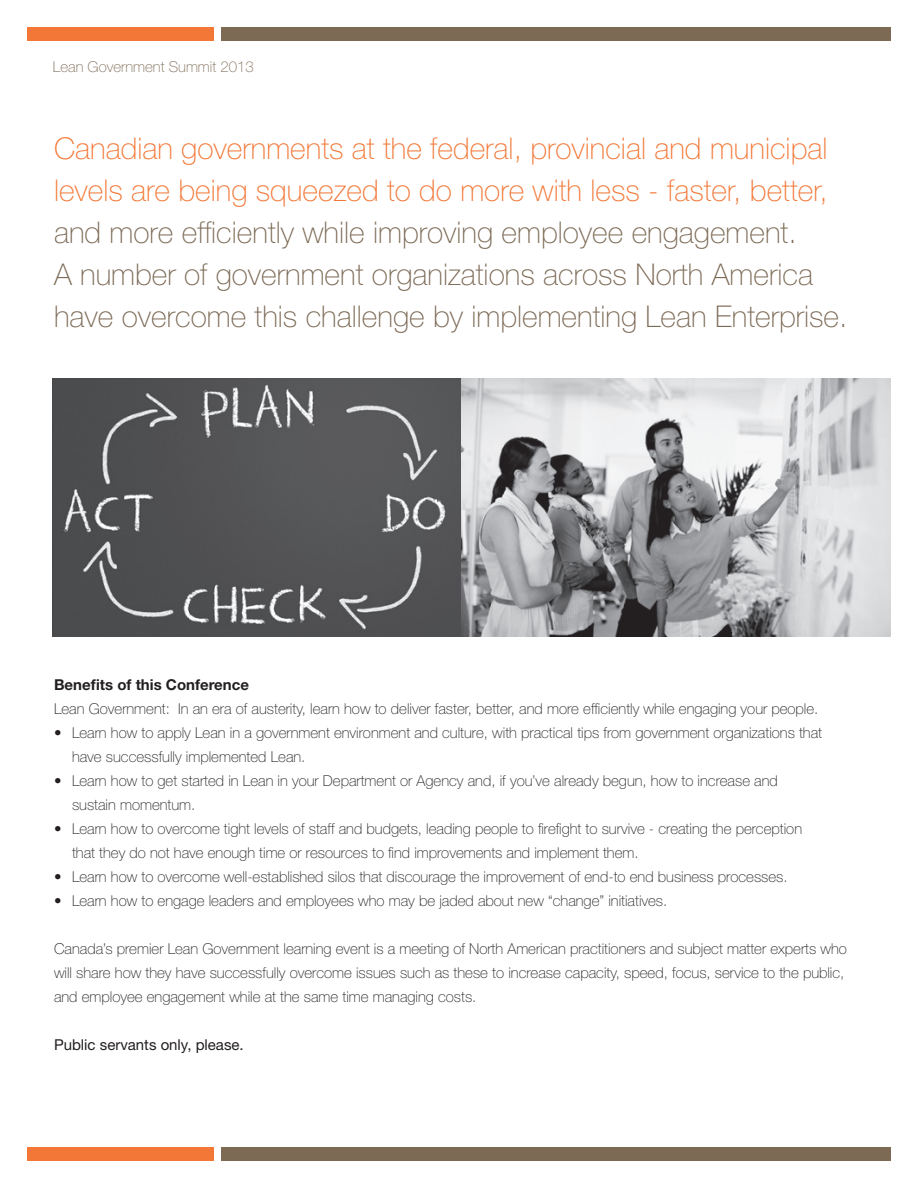
<style>
.page{position:relative;width:918px;height:1188px;background:#fff}
.page>*{position:absolute;margin:0;border:0;box-sizing:border-box;transform-origin:0 0}
.t1{font:100 30px/42px "Helvetica Neue LT Pro";color:#7c6a55}
.t2{font:100 30px/42px "Helvetica Neue LT Pro";color:#f37736}
.t3{font:100 15px/24px "Helvetica Neue LT Pro";color:#231f20}
.t4{font:15px "Helvetica Neue LT Pro";color:#231f20}
.t5{font:700 15px "Helvetica Neue LT Pro";color:#231f20}
.t6{font:100 15px "Helvetica Neue LT Pro";color:#7c6a55}
</style>
<div class="page">
<div style="left:27px;top:1148px;width:186px;height:13px;background:#f37736"></div>
<div style="left:27px;top:27px;width:186px;height:13px;background:#f37736"></div>
<div style="left:222px;top:1148px;width:669px;height:13px;background:#7c6a55"></div>
<div style="left:222px;top:27px;width:669px;height:13px;background:#7c6a55"></div>
<img style="left:461px;top:378px;width:430px;height:259px">
<svg style="left:53px;top:378px;width:408px;height:259px;background:#5a5a5c"></svg>
<p class="t6" style="left:53px;top:58px;width:202px">Lean Government Summit 2013</p>
<h1 class="t2" style="left:54px;top:127px;width:775px">Canadian governments at the federal, provincial and municipal levels are being squeezed to do more with less - faster, better,</h1>
<h1 class="t1" style="left:54px;top:211px;width:795px">and more efficiently while improving employee engagement.<br>A number of government organizations across North America have overcome this challenge by implementing Lean Enterprise.</h1>
<p class="t5" style="left:54px;top:675px;width:197px">Benefits of this Conference</p>
<p class="t3" style="left:54px;top:697px;width:766px">Lean Government: In an era of austerity, learn how to deliver faster, better, and more efficiently while engaging your people.</p>
<p class="t3" style="left:72px;top:721px;width:752px;text-indent:-18px">• Learn how to apply Lean in a government environment and culture, with practical tips from government organizations that have successfully implemented Lean.</p>
<p class="t3" style="left:72px;top:769px;width:707px;text-indent:-18px">• Learn how to get started in Lean in your Department or Agency and, if you’ve already begun, how to increase and sustain momentum.</p>
<p class="t3" style="left:72px;top:817px;width:732px;text-indent:-18px">• Learn how to overcome tight levels of staff and budgets, leading people to firefight to survive - creating the perception that they do not have enough time or resources to find improvements and implement them.</p>
<p class="t3" style="left:54px;top:865px;width:735px">• Learn how to overcome well-established silos that discourage the improvement of end-to end business processes.</p>
<p class="t3" style="left:54px;top:889px;width:615px">• Learn how to engage leaders and employees who may be jaded about new “change” initiatives.</p>
<p class="t3" style="left:54px;top:937px;width:794px">Canada’s premier Lean Government learning event is a meeting of North American practitioners and subject matter experts who will share how they have successfully overcome issues such as these to increase capacity, speed, focus, service to the public, and employee engagement while at the same time managing costs.</p>
<p class="t4" style="left:54px;top:1035px;width:191px">Public servants only, please.</p>
</div>
